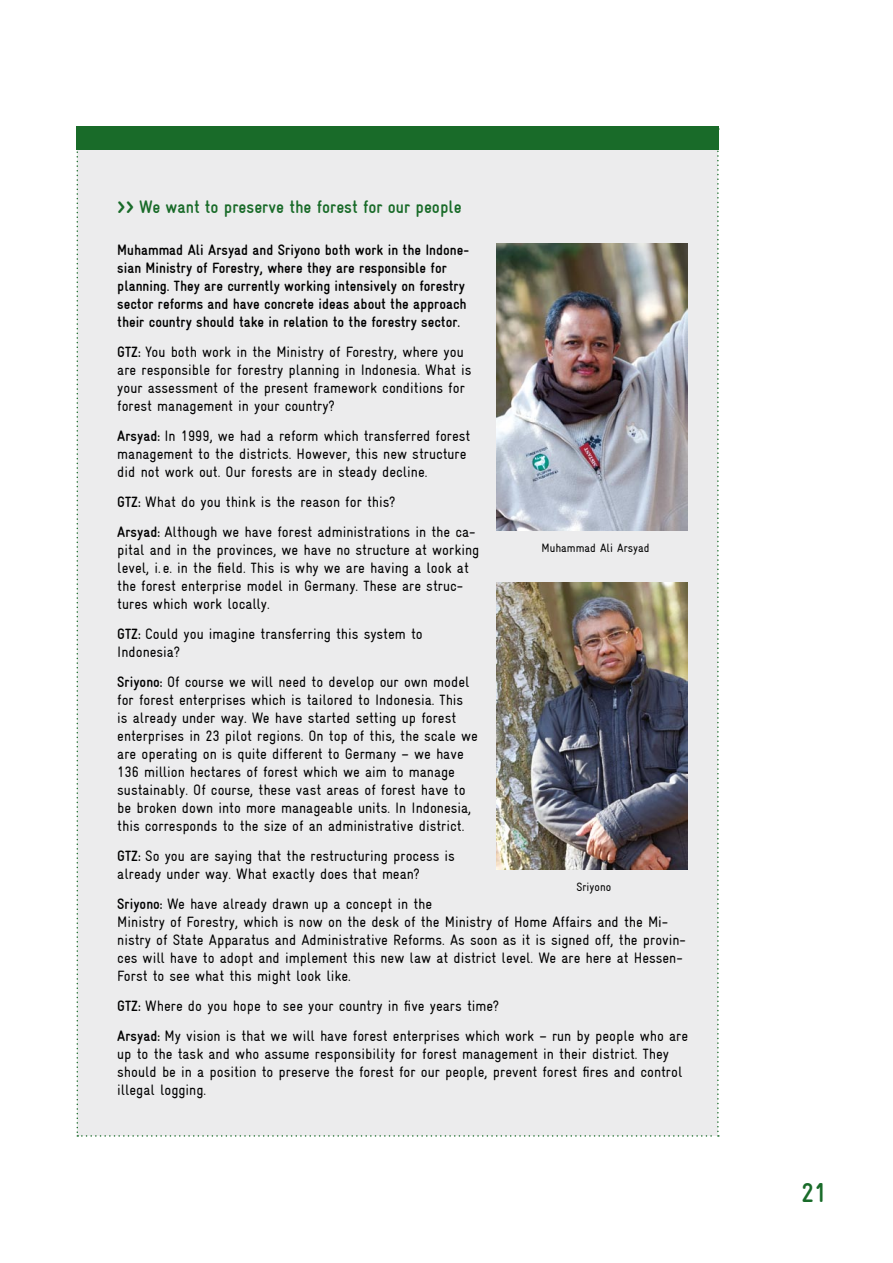
<style>
.page{position:relative;width:893px;height:1263px;background:#fff}
.page>*{position:absolute;margin:0;border:0;box-sizing:border-box;transform-origin:0 0}
.t1{font:700 27px "Gravur Condensed";color:#196b29}
.t2{font:700 18px "Gravur Condensed";color:#196b29}
.t3{font:15px/18px "Gravur Condensed";color:#000}
.t4{font:700 15px/18px "Gravur Condensed";color:#000}
.t5{font:12px "Gravur Condensed";color:#000}
.s1{font-size:24px}
.s2{font-weight:700}
</style>
<div class="page">
<div style="left:77px;top:150px;width:642px;height:987px;background:#ececed"></div>
<div style="left:77px;top:126px;width:642px;height:24px;background:#196b29"></div>
<img style="left:496px;top:244px;width:191px;height:287px">
<img style="left:497px;top:583px;width:191px;height:287px">
<p class="t2" style="left:117px;top:197px;width:346px"><span class="s1">&gt;&gt;</span> We want to preserve the forest for our people</p>
<p class="t4" style="left:117px;top:241px;width:353px">Muhammad Ali Arsyad and Sriyono both work in the Indone&shy;sian Ministry of Forestry, where they are responsible for planning. They are currently working intensively on forestry sector reforms and have concrete ideas about the approach their country should take in relation to the forestry sector.</p>
<p class="t3" style="left:117px;top:343px;width:356px"><span class="s2">GTZ:</span> You both work in the Ministry of Forestry, where you are responsible for forestry planning in Indonesia. What is your assessment of the present framework conditions for forest management in your country?</p>
<p class="t3" style="left:117px;top:427px;width:355px"><span class="s2">Arsyad:</span> In 1999, we had a reform which transferred forest management to the districts. However, this new structure did not work out. Our forests are in steady decline.</p>
<p class="t3" style="left:117px;top:487px;width:360px;line-height:30px"><span class="s2">GTZ:</span> What do you think is the reason for this?<br><span class="s2">Arsyad:</span> Although we have forest administrations in the ca-</p>
<p class="t3" style="left:117px;top:541px;width:363px">pital and in the provinces, we have no structure at working level, i. e. in the field. This is why we are having a look at the forest enterprise model in Germany. These are struc&shy;tures which work locally.</p>
<p class="t3" style="left:117px;top:625px;width:307px"><span class="s2">GTZ:</span> Could you imagine transferring this system to<br>Indonesia?</p>
<p class="t3" style="left:117px;top:673px;width:362px"><span class="s2">Sriyono:</span> Of course we will need to develop our own model for forest enterprises which is tailored to Indonesia. This<br>is already under way. We have started setting up forest enterprises in 23 pilot regions. On top of this, the scale we are operating on is quite different to Germany – we have 136 million hectares of forest which we aim to manage sustainably. Of course, these vast areas of forest have to be broken down into more manageable units. In Indonesia, this corresponds to the size of an administrative district.</p>
<p class="t3" style="left:117px;top:847px;width:339px"><span class="s2">GTZ:</span> So you are saying that the restructuring process is already under way. What exactly does that mean?</p>
<p class="t3" style="left:117px;top:895px;width:570px"><span class="s2">Sriyono:</span> We have already drawn up a concept in the<br>Ministry of Forestry, which is now on the desk of the Ministry of Home Affairs and the Mi&shy;nistry of State Apparatus and Administrative Reforms. As soon as it is signed off, the provin&shy;ces will have to adopt and implement this new law at district level. We are here at Hessen-Forst to see what this might look like.</p>
<p class="t3" style="left:117px;top:991px;width:572px;line-height:30px"><span class="s2">GTZ:</span> Where do you hope to see your country in five years time?<br><span class="s2">Arsyad:</span> My vision is that we will have forest enterprises which work – run by people who are</p>
<p class="t3" style="left:117px;top:1045px;width:567px">up to the task and who assume responsibility for forest management in their district. They should be in a position to preserve the forest for our people, prevent forest fires and control illegal logging.</p>
<p class="t5" style="left:542px;top:541px;width:110px">Muhammad Ali Arsyad</p>
<p class="t5" style="left:576px;top:880px;width:36px">Sriyono</p>
<h1 class="t1" style="left:801px;top:1178px;width:26px">21</h1>
</div>
